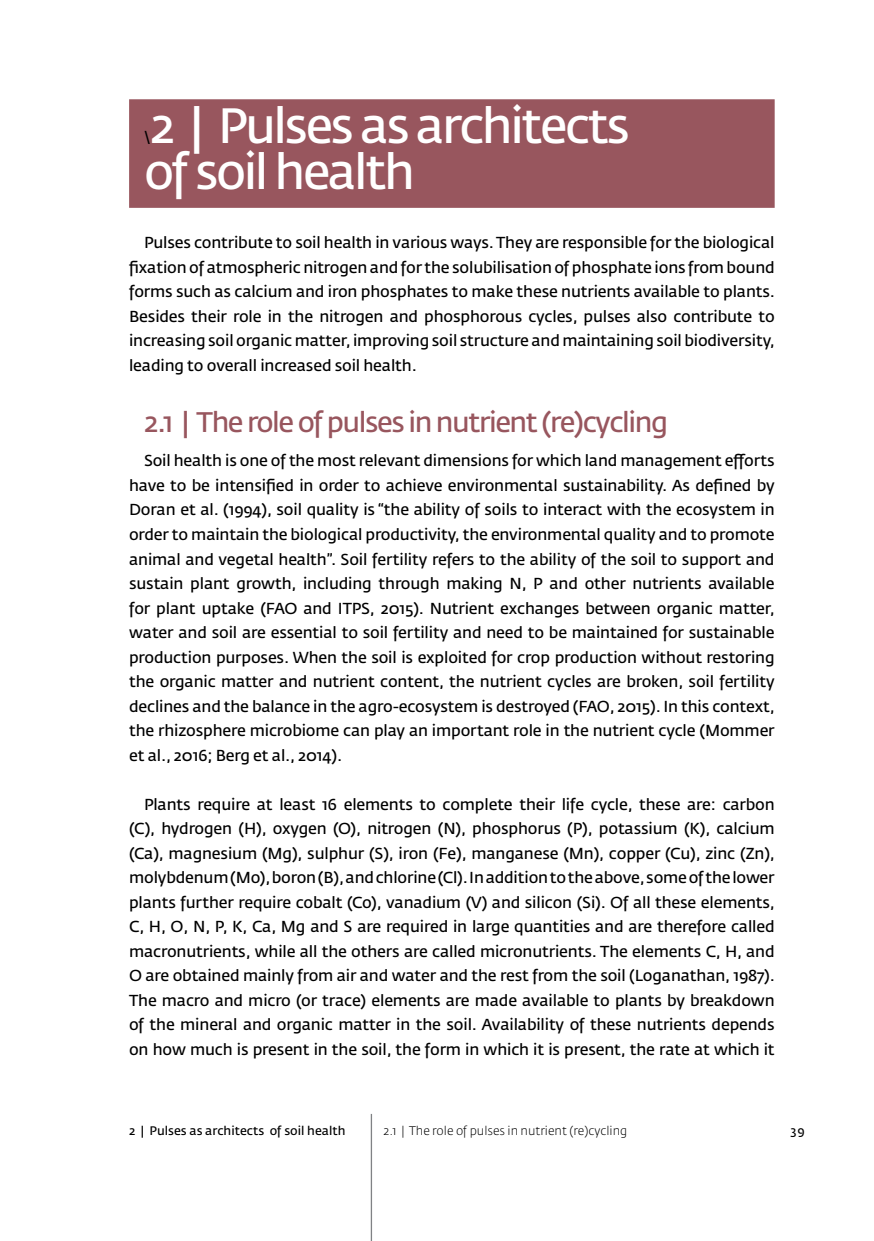
<style>
.page{position:relative;width:874px;height:1241px;background:#fff}
.page>*{position:absolute;margin:0;border:0;box-sizing:border-box;transform-origin:0 0}
.t1{font:49px/45.5px "Fedra Sans Std";letter-spacing:-.05em;color:#fff}
.t2{font:28px "Fedra Sans Std";letter-spacing:-.05em;color:#98565e}
.t3{font:15.75px/24.5px "Fedra Sans Std";letter-spacing:-.01em;color:#000;text-align:justify}
.t4{font:300 12.25px "Fedra Sans Std";color:#000}
.t5{font:12.25px "Fedra Sans Std";color:#000}
</style>
<div class="page">
<hr style="left:370px;top:1113px;width:2px;height:127px;background:#808285">
<div style="left:129px;top:99px;width:645px;height:109px;background:#98565e"></div>
<h1 class="t1" style="left:144px;top:103px;width:487px">2 | Pulses as architects of soil health</h1>
<p class="t3" style="left:129px;top:230px;width:647px;text-indent:15px">Pulses contribute to soil health in various ways. They are responsible for the biological fixation of atmospheric nitrogen and for the solubilisation of phosphate ions from bound forms such as calcium and iron phosphates to make these nutrients available to plants.<br>Besides their role in the nitrogen and phosphorous cycles, pulses also contribute to increasing soil organic matter, improving soil structure and maintaining soil biodiversity, leading to overall increased soil health.</p>
<h2 class="t2" style="left:144px;top:404px;width:525px">2.1 | The role of pulses in nutrient (re)cycling</h2>
<p class="t3" style="left:129px;top:448px;width:647px;text-indent:15px">Soil health is one of the most relevant dimensions for which land management efforts have to be intensified in order to achieve environmental sustainability. As defined by Doran et al. (1994), soil quality is “the ability of soils to interact with the ecosystem in order to maintain the biological productivity, the environmental quality and to promote animal and vegetal health”. Soil fertility refers to the ability of the soil to support and sustain plant growth, including through making N, P and other nutrients available for plant uptake (FAO and ITPS, 2015). Nutrient exchanges between organic matter, water and soil are essential to soil fertility and need to be maintained for sustainable production purposes. When the soil is exploited for crop production without restoring the organic matter and nutrient content, the nutrient cycles are broken, soil fertility declines and the balance in the agro-ecosystem is destroyed (FAO, 2015). In this context, the rhizosphere microbiome can play an important role in the nutrient cycle (Mommer et al., 2016; Berg et al., 2014).</p>
<p class="t3" style="left:129px;top:791px;width:647px;text-indent:15px">Plants require at least 16 elements to complete their life cycle, these are: carbon (C), hydrogen (H), oxygen (O), nitrogen (N), phosphorus (P), potassium (K), calcium (Ca), magnesium (Mg), sulphur (S), iron (Fe), manganese (Mn), copper (Cu), zinc (Zn), molybdenum (Mo), boron (B), and chlorine (Cl). In addition to the above, some of the lower plants further require cobalt (Co), vanadium (V) and silicon (Si). Of all these elements, C, H, O, N, P, K, Ca, Mg and S are required in large quantities and are therefore called macronutrients, while all the others are called micronutrients. The elements C, H, and O are obtained mainly from air and water and the rest from the soil (Loganathan, 1987).<br>The macro and micro (or trace) elements are made available to plants by breakdown of the mineral and organic matter in the soil. Availability of these nutrients depends on how much is present in the soil, the form in which it is present, the rate at which it</p>
<p class="t3" style="left:144px;top:125px;width:8px">\</p>
<p class="t5" style="left:129px;top:1122px;width:218px">2 | Pulses as architects of soil health</p>
<p class="t4" style="left:383px;top:1122px;width:245px">2.1 | The role of pulses in nutrient (re)cycling</p>
<p class="t5" style="left:790px;top:1122px;width:15px">39</p>
</div>
